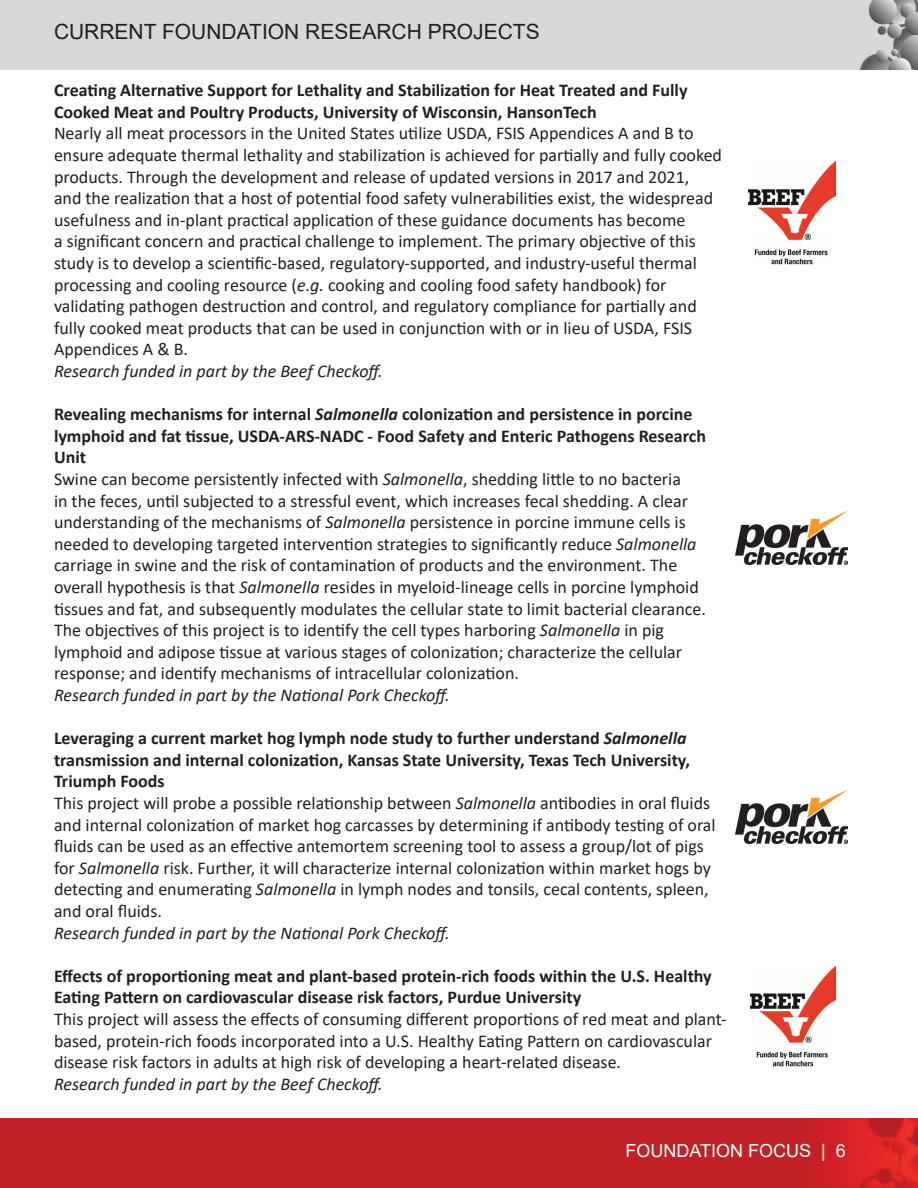
<style>
.page{position:relative;width:918px;height:1188px;background:#fff}
.page>*{position:absolute;margin:0;border:0;box-sizing:border-box;transform-origin:0 0}
.t1{font:21px "Arial";color:#231f20}
.t2{font:18px/21.6px "Calibri";color:#231f20}
.t3{font:700 18px/21.6px "Calibri";color:#231f20}
.t4{font:italic 18px "Calibri";color:#231f20}
.t5{font:18px "Arial";color:#fff}
.s1{font-style:italic}
</style>
<div class="page">
<img style="left:0;top:1119px;width:918px;height:69px">
<div style="left:0;top:0;width:918px;height:69px;background:#d8d8d8"></div>
<img style="left:736px;top:791px;width:112px;height:52px">
<img style="left:736px;top:512px;width:112px;height:53px">
<img style="left:748px;top:162px;width:87px;height:103px">
<img style="left:750px;top:967px;width:85px;height:100px">
<p class="t1" style="left:54px;top:17px;width:487px">CURRENT FOUNDATION RESEARCH PROJECTS</p>
<p class="t3" style="left:54px;top:79px;width:635px">Creating Alternative Support for Lethality and Stabilization for Heat Treated and Fully<br>Cooked Meat and Poultry Products, University of Wisconsin, HansonTech</p>
<p class="t2" style="left:54px;top:122px;width:670px">Nearly all meat processors in the United States utilize USDA, FSIS Appendices A and B to ensure adequate thermal lethality and stabilization is achieved for partially and fully cooked products. Through the development and release of updated versions in 2017 and 2021,<br>and the realization that a host of potential food safety vulnerabilities exist, the widespread usefulness and in-plant practical application of these guidance documents has become<br>a significant concern and practical challenge to implement. The primary objective of this study is to develop a scientific-based, regulatory-supported, and industry-useful thermal processing and cooling resource (<span class="s1">e.g.</span> cooking and cooling food safety handbook) for validating pathogen destruction and control, and regulatory compliance for partially and fully cooked meat products that can be used in conjunction with or in lieu of USDA, FSIS Appendices A &amp; B.</p>
<p class="t4" style="left:54px;top:358px;width:330px">Research funded in part by the Beef Checkoff.</p>
<p class="t3" style="left:54px;top:403px;width:654px">Revealing mechanisms for internal <span class="s1">Salmonella</span> colonization and persistence in porcine lymphoid and fat tissue, USDA-ARS-NADC - Food Safety and Enteric Pathogens Research<br>Unit</p>
<p class="t2" style="left:54px;top:468px;width:653px">Swine can become persistently infected with <span class="s1">Salmonella</span>, shedding little to no bacteria<br>in the feces, until subjected to a stressful event, which increases fecal shedding. A clear understanding of the mechanisms of <span class="s1">Salmonella</span> persistence in porcine immune cells is needed to developing targeted intervention strategies to significantly reduce <span class="s1">Salmonella </span>carriage in swine and the risk of contamination of products and the environment. The overall hypothesis is that <span class="s1">Salmonella</span> resides in myeloid-lineage cells in porcine lymphoid tissues and fat, and subsequently modulates the cellular state to limit bacterial clearance.<br>The objectives of this project is to identify the cell types harboring <span class="s1">Salmonella</span> in pig lymphoid and adipose tissue at various stages of colonization; characterize the cellular response; and identify mechanisms of intracellular colonization.</p>
<p class="t4" style="left:54px;top:682px;width:397px">Research funded in part by the National Pork Checkoff.</p>
<p class="t3" style="left:54px;top:727px;width:638px">Leveraging a current market hog lymph node study to further understand <span class="s1">Salmonella </span>transmission and internal colonization, Kansas State University, Texas Tech University,<br>Triumph Foods</p>
<p class="t2" style="left:54px;top:792px;width:663px">This project will probe a possible relationship between <span class="s1">Salmonella</span> antibodies in oral fluids and internal colonization of market hog carcasses by determining if antibody testing of oral fluids can be used as an effective antemortem screening tool to assess a group/lot of pigs for <span class="s1">Salmonella</span> risk. Further, it will characterize internal colonization within market hogs by detecting and enumerating <span class="s1">Salmonella</span> in lymph nodes and tonsils, cecal contents, spleen, and oral fluids.</p>
<p class="t4" style="left:54px;top:920px;width:397px">Research funded in part by the National Pork Checkoff.</p>
<p class="t3" style="left:54px;top:965px;width:659px">Effects of proportioning meat and plant-based protein-rich foods within the U.S. Healthy<br>Eating Pattern on cardiovascular disease risk factors, Purdue University</p>
<p class="t2" style="left:54px;top:1008px;width:674px">This project will assess the effects of consuming different proportions of red meat and plant&shy;based, protein-rich foods incorporated into a U.S. Healthy Eating Pattern on cardiovascular disease risk factors in adults at high risk of developing a heart-related disease.</p>
<p class="t4" style="left:54px;top:1071px;width:330px">Research funded in part by the Beef Checkoff.</p>
<p class="t5" style="left:625px;top:1138px;width:222px">FOUNDATION FOCUS | 6</p>
</div>
